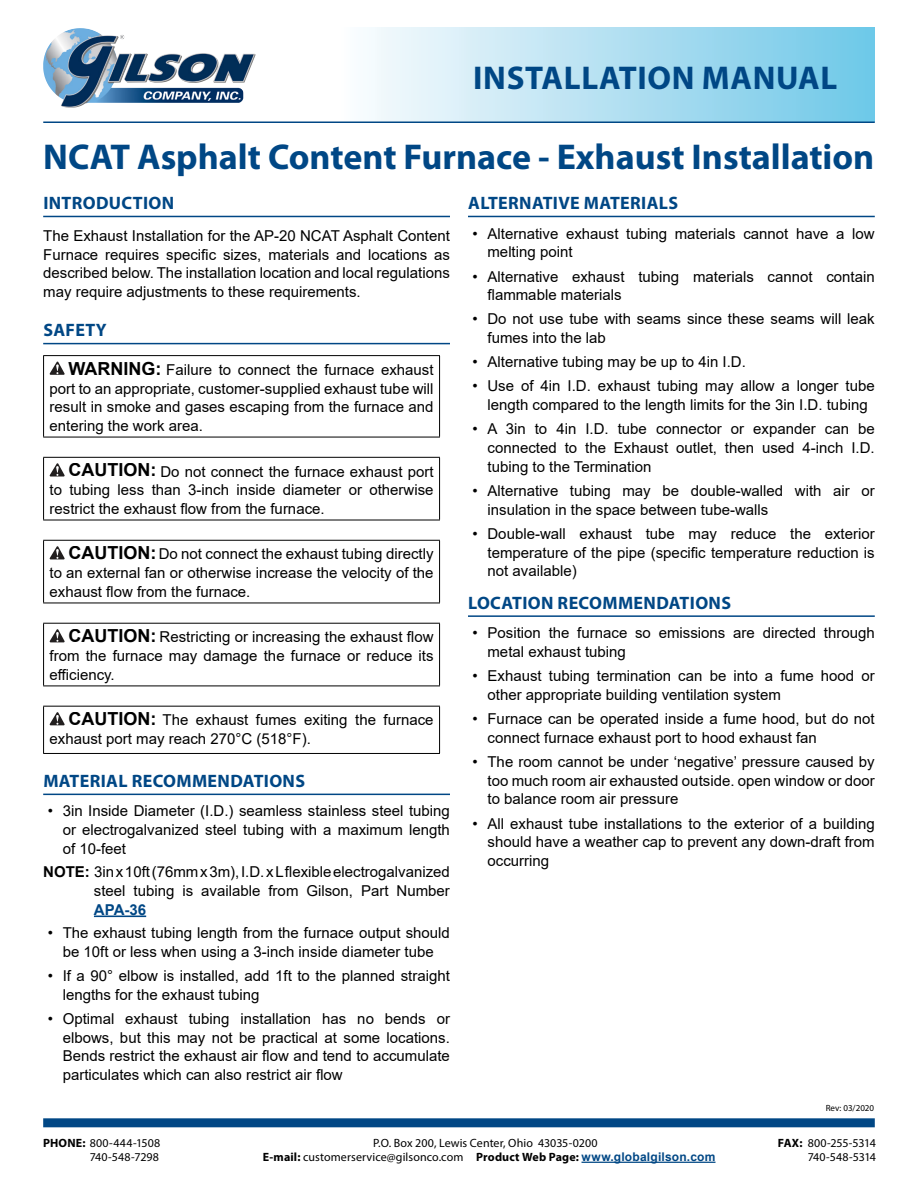
<style>
.page{position:relative;width:918px;height:1188px;background:#fff}
.page>*{position:absolute;margin:0;border:0;box-sizing:border-box;transform-origin:0 0}
.t1{font:700 36px "Myriad Pro";color:#004785}
.t2{font:700 33px "Myriad Pro";letter-spacing:.02em;color:#004785}
.t3{font:700 18px "Myriad Pro";letter-spacing:.02em;color:#004785}
.t4{font:15px/18.8px "Arial";color:#000;text-align:justify}
.t5{font:700 15px "Arial";color:#004785}
.t6{font:12px "Myriad Pro";letter-spacing:.005em;color:#000}
.t7{font:12px/14.4px "Myriad Pro";letter-spacing:-.02em;color:#000;text-align:right}
.t8{font:9px "Myriad Pro";color:#000}
.s1{font-weight:700;font-size:18px}
.s2{font-weight:700}
.s3{font-family:"Arial";font-weight:700;color:#004785}
</style>
<div class="page">
<div style="left:340px;top:27px;width:535px;height:95px;background:linear-gradient(to right,#fcfcfe,#6ec7e7)"></div>
<img style="left:43px;top:28px;width:200px;height:80px">
<hr style="left:43px;top:216px;width:407px;height:1px;background:#004785">
<hr style="left:43px;top:343px;width:407px;height:1px;background:#004785">
<hr style="left:43px;top:794px;width:407px;height:1px;background:#004785">
<hr style="left:94px;top:916px;width:52px;height:1px;background:#004785">
<hr style="left:43px;top:355px;width:397px;height:1px;background:#000">
<hr style="left:43px;top:356px;width:1px;height:81px;background:#000">
<hr style="left:439px;top:356px;width:1px;height:81px;background:#000">
<hr style="left:43px;top:437px;width:397px;height:1px;background:#000">
<svg style="left:50px;top:362px;width:15px;height:13px"></svg>
<hr style="left:43px;top:457px;width:397px;height:1px;background:#000">
<hr style="left:43px;top:458px;width:1px;height:62px;background:#000">
<hr style="left:439px;top:458px;width:1px;height:62px;background:#000">
<hr style="left:43px;top:520px;width:397px;height:1px;background:#000">
<svg style="left:50px;top:463px;width:15px;height:14px"></svg>
<hr style="left:43px;top:540px;width:397px;height:1px;background:#000">
<hr style="left:43px;top:541px;width:1px;height:62px;background:#000">
<hr style="left:439px;top:541px;width:1px;height:62px;background:#000">
<hr style="left:43px;top:603px;width:397px;height:1px;background:#000">
<svg style="left:50px;top:546px;width:15px;height:13px"></svg>
<hr style="left:43px;top:623px;width:397px;height:1px;background:#000">
<hr style="left:43px;top:624px;width:1px;height:62px;background:#000">
<hr style="left:439px;top:624px;width:1px;height:62px;background:#000">
<hr style="left:43px;top:686px;width:397px;height:1px;background:#000">
<svg style="left:50px;top:629px;width:15px;height:13px"></svg>
<hr style="left:43px;top:706px;width:397px;height:1px;background:#000">
<hr style="left:43px;top:707px;width:1px;height:46px;background:#000">
<hr style="left:439px;top:707px;width:1px;height:46px;background:#000">
<hr style="left:43px;top:753px;width:397px;height:1px;background:#000">
<svg style="left:50px;top:712px;width:15px;height:13px"></svg>
<hr style="left:468px;top:216px;width:407px;height:1px;background:#004785">
<hr style="left:468px;top:615px;width:407px;height:2px;background:#004785">
<div style="left:43px;top:1118px;width:832px;height:9px;background:#004785"></div>
<hr style="left:582px;top:1162px;width:134px;height:1px;background:#004785">
<hr style="left:43px;top:122px;width:832px;height:1px;background:#004785">
<h2 class="t2" style="left:473px;top:56px;width:366px">INSTALLATION MANUAL</h2>
<h1 class="t1" style="left:43px;top:133px;width:833px">NCAT Asphalt Content Furnace - Exhaust Installation</h1>
<p class="t3" style="left:43px;top:191px;width:132px">INTRODUCTION</p>
<p class="t4" style="left:43px;top:226px;width:408px">The Exhaust Installation for the AP-20 NCAT Asphalt Content Furnace requires specific sizes, materials and locations as described below. The installation location and local regulations may require adjustments to these requirements.</p>
<p class="t3" style="left:43px;top:318px;width:65px">SAFETY</p>
<p class="t4" style="left:50px;top:360px;width:385px;text-indent:19px"><span class="s1">WARNING:</span> Failure to connect the furnace exhaust port to an appropriate, customer-supplied exhaust tube will result in smoke and gases escaping from the furnace and entering the work area.</p>
<p class="t4" style="left:50px;top:462px;width:386px;text-indent:19px"><span class="s1">CAUTION:</span> Do not connect the furnace exhaust port to tubing less than 3-inch inside diameter or otherwise restrict the exhaust flow from the furnace.</p>
<p class="t4" style="left:50px;top:545px;width:386px;text-indent:19px"><span class="s1">CAUTION:</span> Do not connect the exhaust tubing directly to an external fan or otherwise increase the velocity of the exhaust flow from the furnace.</p>
<p class="t4" style="left:50px;top:628px;width:385px;text-indent:19px"><span class="s1">CAUTION:</span> Restricting or increasing the exhaust flow from the furnace may damage the furnace or reduce its efficiency.</p>
<p class="t4" style="left:50px;top:711px;width:385px;text-indent:19px"><span class="s1">CAUTION:</span> The exhaust fumes exiting the furnace exhaust port may reach 270°C (518°F).</p>
<p class="t3" style="left:43px;top:769px;width:263px">MATERIAL RECOMMENDATIONS</p>
<p class="t4" style="left:63px;top:802px;width:389px;text-indent:-15px">• 3in Inside Diameter (I.D.) seamless stainless steel tubing or electrogalvanized steel tubing with a maximum length of 10-feet</p>
<p class="t4" style="left:43px;top:862px;width:408px;text-align:right"><span class="s2">NOTE:</span> 3in x 10ft (76mm x 3m), I.D. x L flexible electrogalvanized steel tubing is available from Gilson, Part Number</p>
<p class="t5" style="left:94px;top:899px;width:54px">APA-36</p>
<p class="t4" style="left:48px;top:923px;width:404px;text-align:center">• The exhaust tubing length from the furnace output should be 10ft or less when using a 3-inch inside diameter tube</p>
<p class="t4" style="left:63px;top:966px;width:389px;text-indent:-15px">• If a 90° elbow is installed, add 1ft to the planned straight lengths for the exhaust tubing</p>
<p class="t4" style="left:63px;top:1009px;width:389px;text-indent:-15px">• Optimal exhaust tubing installation has no bends or elbows, but this may not be practical at some locations.<br>Bends restrict the exhaust air flow and tend to accumulate particulates which can also restrict air flow</p>
<p class="t3" style="left:468px;top:191px;width:212px">ALTERNATIVE MATERIALS</p>
<p class="t4" style="left:488px;top:224px;width:389px;text-indent:-15px">• Alternative exhaust tubing materials cannot have a low melting point</p>
<p class="t4" style="left:488px;top:267px;width:389px;text-indent:-15px">• Alternative exhaust tubing materials cannot contain flammable materials</p>
<p class="t4" style="left:488px;top:310px;width:389px;text-indent:-15px">• Do not use tube with seams since these seams will leak fumes into the lab</p>
<p class="t4" style="left:472px;top:353px;width:275px">• Alternative tubing may be up to 4in I.D.</p>
<p class="t4" style="left:472px;top:377px;width:404px;text-align:center">• Use of 4in I.D. exhaust tubing may allow a longer tube length compared to the length limits for the 3in I.D. tubing</p>
<p class="t4" style="left:488px;top:420px;width:389px;text-indent:-15px">• A 3in to 4in I.D. tube connector or expander can be connected to the Exhaust outlet, then used 4-inch I.D. tubing to the Termination</p>
<p class="t4" style="left:488px;top:481px;width:389px;text-indent:-15px">• Alternative tubing may be double-walled with air or insulation in the space between tube-walls</p>
<p class="t4" style="left:488px;top:524px;width:389px;text-indent:-15px">• Double-wall exhaust tube may reduce the exterior temperature of the pipe (specific temperature reduction is not available)</p>
<p class="t3" style="left:468px;top:591px;width:264px">LOCATION RECOMMENDATIONS</p>
<p class="t4" style="left:488px;top:624px;width:389px;text-indent:-15px">• Position the furnace so emissions are directed through metal exhaust tubing</p>
<p class="t4" style="left:488px;top:666px;width:389px;text-indent:-15px">• Exhaust tubing termination can be into a fume hood or other appropriate building ventilation system</p>
<p class="t4" style="left:488px;top:709px;width:389px;text-indent:-15px">• Furnace can be operated inside a fume hood, but do not connect furnace exhaust port to hood exhaust fan</p>
<p class="t4" style="left:488px;top:752px;width:389px;text-indent:-15px">• The room cannot be under ‘negative’ pressure caused by too much room air exhausted outside. open window or door to balance room air pressure</p>
<p class="t4" style="left:488px;top:814px;width:389px;text-indent:-15px">• All exhaust tube installations to the exterior of a building should have a weather cap to prevent any down-draft from occurring</p>
<p class="t8" style="left:826px;top:1102px;width:50px">Rev: 03/2020</p>
<p class="t6" style="left:43px;top:1135px;width:119px"><span class="s2">PHONE:</span> 800-444-1508</p>
<p class="t6" style="left:373px;top:1135px;width:226px">P.O. Box 200, Lewis Center, Ohio 43035-0200</p>
<p class="t6" style="left:90px;top:1150px;width:71px">740-548-7298</p>
<p class="t6" style="left:263px;top:1150px;width:454px"><span class="s2">E-mail:</span> customerservice@gilsonco.com <span class="s2">Product Web Page:</span> <span class="s3">www.globalgilson.com</span></p>
<p class="t7" style="left:778px;top:1135px;width:100px"><span class="s2">FAX:</span> 800-255-5314<br>740-548-5314</p>
</div>
